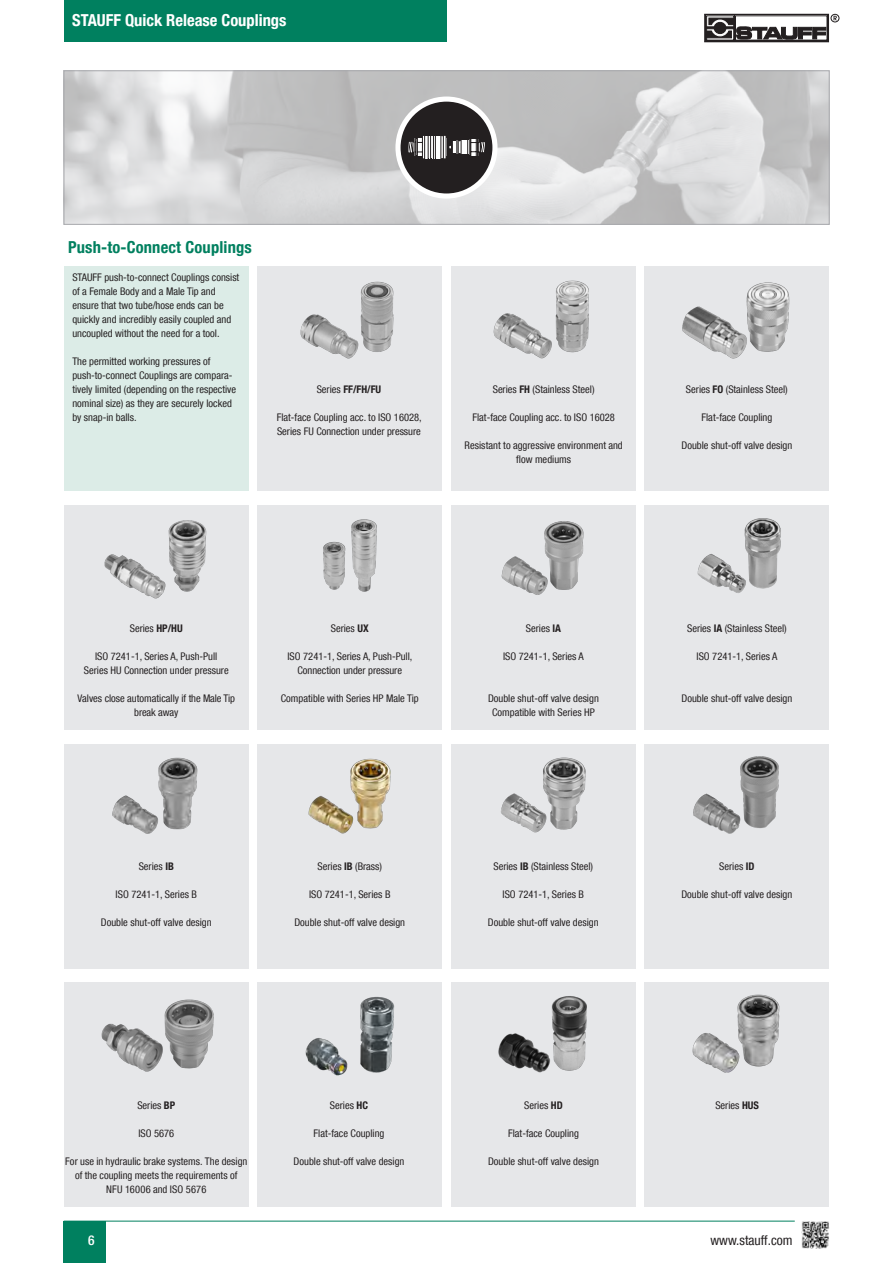
<style>
.page{position:relative;width:893px;height:1263px;background:#fff}
.page>*{position:absolute;margin:0;border:0;box-sizing:border-box;transform-origin:0 0}
.t1{font:700 condensed 16.5px "Helvetica Neue LT Com";color:#fff}
.t2{font:700 condensed 16.5px "Helvetica Neue LT Com";letter-spacing:.01em;color:#00805f}
.t3{font:condensed 13.5px "Helvetica Neue LT Com";color:#231f20}
.t4{font:500 condensed 13.5px "Helvetica Neue LT Com";color:#fff}
.t5{font:condensed 10.5px/14.1px "Helvetica Neue LT Com";color:#231f20;text-align:center}
.t6{font:700 condensed 10.5px "Helvetica Neue LT Com";color:#231f20}
.s1{font-weight:400}
.s2{font-weight:700}
</style>
<div class="page">
<div style="left:64px;top:0;width:382px;height:42px;background:#00805f"></div>
<div style="left:64px;top:1221px;width:42px;height:42px;background:#00805f"></div>
<hr style="left:64px;top:1221px;width:765px;height:1px;background:#00805f">
<svg style="left:792px;top:1220px;width:37px;height:29px"></svg>
<div style="left:705px;top:14px;width:124px;height:28px;border:1px solid #231f20"></div>
<svg style="left:709px;top:25px;width:23px;height:13px"></svg>
<div style="left:830px;top:14px;width:9px;height:8px;border:1px solid #231f20;border-radius:50%"></div>
<svg style="left:833px;top:16px;width:4px;height:4px"></svg>
<svg style="left:709px;top:18px;width:25px;height:7px"></svg>
<svg style="left:706px;top:31px;width:25px;height:7px"></svg>
<svg style="left:712px;top:20px;width:16px;height:16px"></svg>
<div style="left:712px;top:20px;width:16px;height:16px;border:1px solid #fff;border-radius:50%"></div>
<div style="left:714px;top:22px;width:12px;height:12px;background:#231f20;border-radius:50%"></div>
<div style="left:714px;top:22px;width:12px;height:12px;border:1px solid #231f20;border-radius:50%"></div>
<div style="left:706px;top:27px;width:29px;height:2px;background:#231f20;border:1px solid #231f20"></div>
<svg style="left:736px;top:27px;width:90px;height:13px"></svg>
<img style="left:66px;top:73px;width:761px;height:150px">
<div style="left:64px;top:71px;width:765px;height:154px;border:1px solid #a8a9ad"></div>
<svg style="left:395px;top:97px;width:102px;height:102px"></svg>
<div style="left:401px;top:102px;width:91px;height:91px;background:#231f20;border-radius:50%"></div>
<svg style="left:408px;top:135px;width:77px;height:24px"></svg>
<div style="left:257px;top:267px;width:185px;height:224px;background:#e6e7e9"></div>
<div style="left:451px;top:267px;width:185px;height:224px;background:#e6e7e9"></div>
<div style="left:64px;top:267px;width:185px;height:224px;background:#dcece7"></div>
<div style="left:644px;top:267px;width:185px;height:224px;background:#e6e7e9"></div>
<div style="left:257px;top:505px;width:185px;height:225px;background:#e6e7e9"></div>
<div style="left:451px;top:505px;width:185px;height:225px;background:#e6e7e9"></div>
<div style="left:64px;top:505px;width:185px;height:225px;background:#e6e7e9"></div>
<div style="left:644px;top:505px;width:185px;height:225px;background:#e6e7e9"></div>
<div style="left:257px;top:744px;width:185px;height:224px;background:#e6e7e9"></div>
<div style="left:451px;top:744px;width:185px;height:224px;background:#e6e7e9"></div>
<div style="left:64px;top:744px;width:185px;height:224px;background:#e6e7e9"></div>
<div style="left:644px;top:744px;width:185px;height:224px;background:#e6e7e9"></div>
<div style="left:257px;top:982px;width:185px;height:225px;background:#e6e7e9"></div>
<div style="left:451px;top:982px;width:185px;height:225px;background:#e6e7e9"></div>
<div style="left:64px;top:982px;width:185px;height:225px;background:#e6e7e9"></div>
<div style="left:644px;top:982px;width:185px;height:225px;background:#e6e7e9"></div>
<img style="left:300px;top:281px;width:94px;height:78px">
<img style="left:493px;top:280px;width:96px;height:79px">
<img style="left:682px;top:282px;width:108px;height:77px">
<img style="left:104px;top:520px;width:103px;height:79px">
<img style="left:501px;top:521px;width:83px;height:74px">
<img style="left:697px;top:518px;width:84px;height:75px">
<img style="left:112px;top:757px;width:86px;height:77px">
<img style="left:308px;top:758px;width:83px;height:76px">
<img style="left:501px;top:757px;width:85px;height:76px">
<img style="left:693px;top:756px;width:86px;height:78px">
<img style="left:101px;top:999px;width:113px;height:73px">
<img style="left:305px;top:996px;width:90px;height:80px">
<img style="left:498px;top:996px;width:89px;height:77px">
<img style="left:323px;top:542px;width:6px;height:44px">
<img style="left:329px;top:519px;width:48px;height:73px">
<img style="left:692px;top:994px;width:88px;height:79px">
<h1 class="t1" style="left:72px;top:10px;width:216px">STAUFF Quick Release Couplings</h1>
<h1 class="t2" style="left:68px;top:237px;width:185px">Push-to-Connect Couplings</h1>
<p class="t5" style="left:72px;top:270px;width:168px;text-align:left">STAUFF push-to-connect Couplings consist of a Female Body and a Male Tip and ensure that two tube/hose ends can be quickly and incredibly easily coupled and uncoupled without the need for a tool.</p>
<p class="t5" style="left:72px;top:354px;width:165px;text-align:left">The permitted working pressures of push-to-connect Couplings are compara&shy;tively limited (depending on the respective nominal size) as they are securely locked by snap-in balls.</p>
<p class="t6" style="left:317px;top:383px;width:66px"><span class="s1">Series</span> FF/FH/FU</p>
<p class="t5" style="left:277px;top:410px;width:147px;text-align:left">Flat-face Coupling acc. to ISO 16028,<br>Series FU Connection under pressure</p>
<p class="t5" style="left:493px;top:382px;width:103px">Series <span class="s2">FH</span> (Stainless Steel)</p>
<p class="t5" style="left:472px;top:410px;width:144px">Flat-face Coupling acc. to ISO 16028</p>
<p class="t5" style="left:464px;top:438px;width:160px">Resistant to aggressive environment and flow mediums</p>
<p class="t5" style="left:686px;top:382px;width:103px">Series <span class="s2">FO</span> (Stainless Steel)</p>
<p class="t5" style="left:701px;top:410px;width:72px">Flat-face Coupling</p>
<p class="t5" style="left:681px;top:438px;width:112px">Double shut-off valve design</p>
<p class="t5" style="left:130px;top:621px;width:54px">Series <span class="s2">HP/HU</span></p>
<p class="t5" style="left:84px;top:649px;width:146px">ISO 7241-1, Series A, Push-Pull<br>Series HU Connection under pressure</p>
<p class="t5" style="left:78px;top:691px;width:159px">Valves close automatically if the Male Tip break away</p>
<p class="t5" style="left:331px;top:621px;width:39px">Series <span class="s2">UX</span></p>
<p class="t5" style="left:287px;top:649px;width:126px">ISO 7241-1, Series A, Push-Pull,<br>Connection under pressure</p>
<p class="t5" style="left:281px;top:691px;width:139px">Compatible with Series HP Male Tip</p>
<p class="t5" style="left:139px;top:859px;width:37px">Series <span class="s2">IB</span></p>
<p class="t5" style="left:116px;top:887px;width:83px">ISO 7241-1, Series B</p>
<p class="t5" style="left:101px;top:915px;width:112px">Double shut-off valve design</p>
<p class="t5" style="left:318px;top:859px;width:66px">Series <span class="s2">IB</span> (Brass)</p>
<p class="t5" style="left:309px;top:887px;width:83px">ISO 7241-1, Series B</p>
<p class="t5" style="left:294px;top:915px;width:112px">Double shut-off valve design</p>
<p class="t5" style="left:526px;top:621px;width:37px">Series <span class="s2">IA</span></p>
<p class="t5" style="left:503px;top:649px;width:82px">ISO 7241-1, Series A</p>
<p class="t5" style="left:488px;top:691px;width:112px">Double shut-off valve design<br>Compatible with Series HP</p>
<p class="t5" style="left:493px;top:859px;width:101px">Series <span class="s2">IB</span> (Stainless Steel)</p>
<p class="t5" style="left:503px;top:887px;width:83px">ISO 7241-1, Series B</p>
<p class="t5" style="left:488px;top:915px;width:112px">Double shut-off valve design</p>
<p class="t5" style="left:687px;top:621px;width:101px">Series <span class="s2">IA</span> (Stainless Steel)</p>
<p class="t5" style="left:696px;top:649px;width:82px">ISO 7241-1, Series A</p>
<p class="t5" style="left:681px;top:691px;width:112px">Double shut-off valve design</p>
<p class="t5" style="left:719px;top:859px;width:37px">Series <span class="s2">ID</span></p>
<p class="t5" style="left:681px;top:887px;width:112px">Double shut-off valve design</p>
<p class="t5" style="left:137px;top:1098px;width:39px">Series <span class="s2">BP</span></p>
<p class="t5" style="left:138px;top:1126px;width:37px">ISO 5676</p>
<p class="t5" style="left:65px;top:1154px;width:184px">For use in hydraulic brake systems. The design of the coupling meets the requirements of<br>NFU 16006 and ISO 5676</p>
<p class="t5" style="left:330px;top:1098px;width:40px">Series <span class="s2">HC</span></p>
<p class="t5" style="left:314px;top:1126px;width:72px">Flat-face Coupling</p>
<p class="t5" style="left:294px;top:1154px;width:112px">Double shut-off valve design</p>
<p class="t5" style="left:524px;top:1098px;width:40px">Series <span class="s2">HD</span></p>
<p class="t5" style="left:508px;top:1126px;width:72px">Flat-face Coupling</p>
<p class="t5" style="left:488px;top:1154px;width:112px">Double shut-off valve design</p>
<p class="t5" style="left:715px;top:1098px;width:45px">Series <span class="s2">HUS</span></p>
<p class="t4" style="left:88px;top:1232px;width:8px">6</p>
<p class="t3" style="left:710px;top:1232px;width:83px">www.stauff.com</p>
</div>
